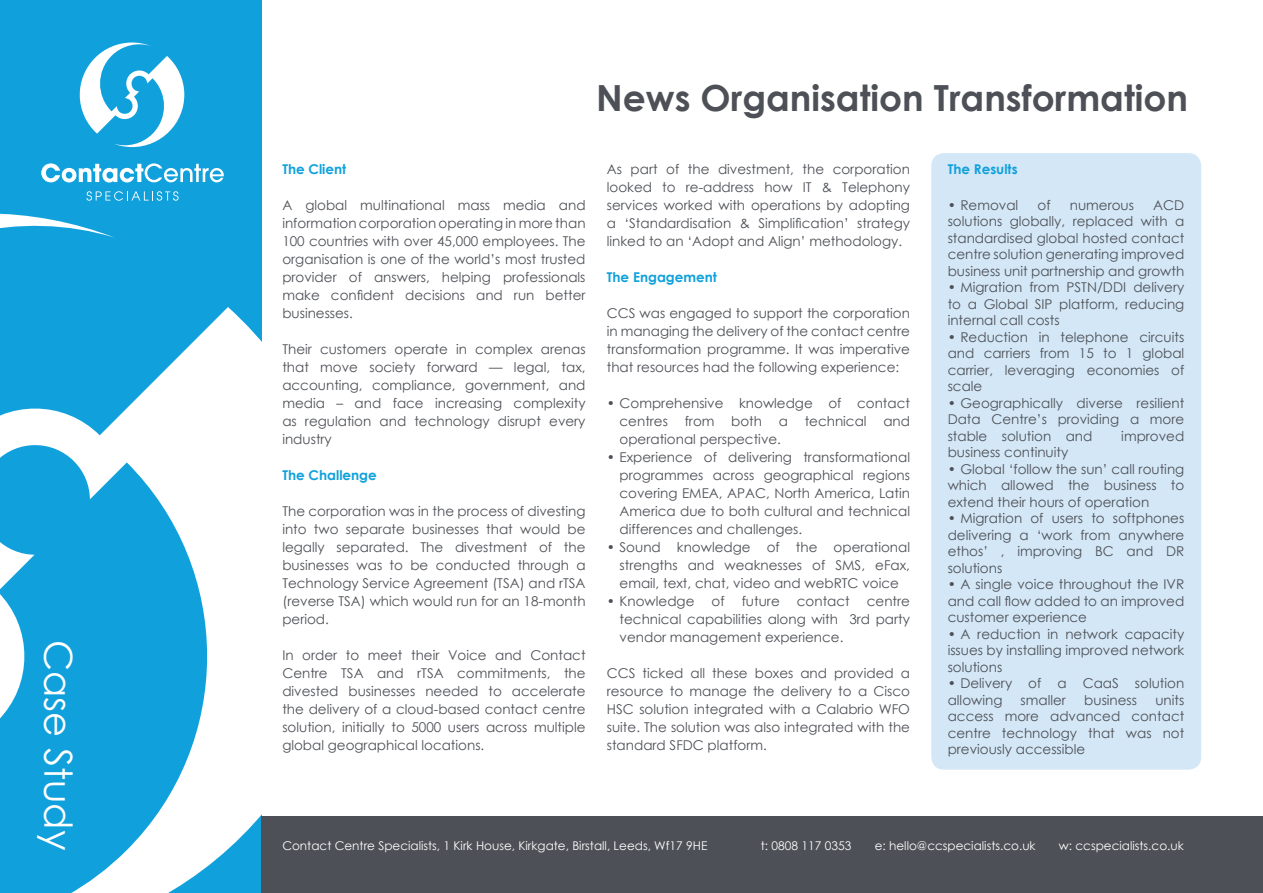
<style>
.page{position:relative;width:1263px;height:893px;background:#fff}
.page>*{position:absolute;margin:0;border:0;box-sizing:border-box;transform-origin:0 0}
.t1{font:38.55px "Century Gothic";color:#fff}
.t2{font:700 36px "Century Gothic";color:#4d5056}
.t3{font:13.5px/18px "Century Gothic";color:#4d5056;text-align:justify}
.t4{font:700 13.5px "Century Gothic";color:#10a1dc}
.t5{font:12px "Century Gothic";color:#fff}
</style>
<div class="page">
<div style="left:931px;top:153px;width:270px;height:617px;background:#d4e7f6;border-radius:13px"></div>
<div style="left:0;top:0;width:261px;height:893px;background:#10a1dc"></div>
<svg style="left:0;top:209px;width:262px;height:684px"></svg>
<div style="left:261px;top:816px;width:1002px;height:77px;background:#4d5056"></div>
<svg style="left:80px;top:42px;width:104px;height:106px"></svg>
<svg style="left:41px;top:163px;width:183px;height:19px"></svg>
<svg style="left:86px;top:191px;width:93px;height:10px"></svg>
<p class="t1" style="left:85px;top:640px;width:212px;rotate:90deg">Case Study</p>
<p class="t2" style="left:596px;top:70px;width:593px">News Organisation Transformation</p>
<p class="t4" style="left:282px;top:159px;width:65px">The Client</p>
<p class="t3" style="left:282px;top:196px;width:305px">A global multinational mass media and information corporation operating in more than 100 countries with over 45,000 employees. The organisation is one of the world’s most trusted provider of answers, helping professionals make confident decisions and run better businesses.</p>
<p class="t3" style="left:282px;top:340px;width:305px">Their customers operate in complex arenas that move society forward — legal, tax, accounting, compliance, government, and media – and face increasing complexity as regulation and technology disrupt every industry</p>
<p class="t4" style="left:282px;top:465px;width:96px">The Challenge</p>
<p class="t3" style="left:282px;top:502px;width:305px">The corporation was in the process of divesting into two separate businesses that would be legally separated. The divestment of the businesses was to be conducted through a Technology Service Agreement (TSA) and rTSA (reverse TSA) which would run for an 18-month period.</p>
<p class="t3" style="left:282px;top:646px;width:305px">In order to meet their Voice and Contact Centre TSA and rTSA commitments, the divested businesses needed to accelerate the delivery of a cloud-based contact centre solution, initially to 5000 users across multiple global geographical locations.</p>
<p class="t3" style="left:607px;top:160px;width:305px">As part of the divestment, the corporation looked to re-address how IT &amp; Telephony services worked with operations by adopting a ‘Standardisation &amp; Simplification’ strategy linked to an ‘Adopt and Align’ methodology.</p>
<p class="t4" style="left:607px;top:267px;width:112px">The Engagement</p>
<p class="t3" style="left:607px;top:304px;width:305px">CCS was engaged to support the corporation in managing the delivery of the contact centre transformation programme. It was imperative that resources had the following experience:</p>
<p class="t3" style="left:620px;top:394px;width:292px;text-indent:-13px">• Comprehensive knowledge of contact centres from both a technical and operational perspective.</p>
<p class="t3" style="left:620px;top:448px;width:292px;text-indent:-13px">• Experience of delivering transformational programmes across geographical regions covering EMEA, APAC, North America, Latin America due to both cultural and technical differences and challenges.</p>
<p class="t3" style="left:620px;top:538px;width:292px;text-indent:-13px">• Sound knowledge of the operational strengths and weaknesses of SMS, eFax, email, text, chat, video and webRTC voice</p>
<p class="t3" style="left:607px;top:592px;width:89px">• Knowledge</p>
<p class="t3" style="left:711px;top:592px;width:15px">of</p>
<p class="t3" style="left:742px;top:592px;width:40px">future</p>
<p class="t3" style="left:797px;top:592px;width:54px">contact</p>
<p class="t3" style="left:620px;top:592px;width:292px;text-indent:247px">centre technical capabilities along with 3rd party vendor management experience.</p>
<p class="t3" style="left:607px;top:664px;width:305px">CCS ticked all these boxes and provided a resource to manage the delivery to a Cisco HSC solution integrated with a Calabrio WFO suite. The solution was also integrated with the standard SFDC platform.</p>
<p class="t4" style="left:948px;top:159px;width:71px">The Results</p>
<p class="t3" style="left:948px;top:196px;width:72px">• Removal</p>
<p class="t3" style="left:1037px;top:196px;width:15px">of</p>
<p class="t3" style="left:1070px;top:196px;width:66px">numerous</p>
<p class="t3" style="left:948px;top:196px;width:238px;line-height:16.5px;text-indent:206px">ACD solutions globally, replaced with a standardised global hosted contact centre solution generating improved business unit partnership and growth</p>
<p class="t3" style="left:948px;top:279px;width:238px;line-height:16.5px">• Migration from PSTN/DDI delivery to a Global SIP platform, reducing internal call costs</p>
<p class="t3" style="left:948px;top:328px;width:238px;line-height:16.5px">• Reduction in telephone circuits and carriers from 15 to 1 global carrier, leveraging economies of scale</p>
<p class="t3" style="left:948px;top:394px;width:238px;line-height:16.5px">• Geographically diverse resilient Data Centre’s providing a more stable solution and</p>
<p class="t3" style="left:1121px;top:427px;width:64px">improved</p>
<p class="t3" style="left:948px;top:443px;width:122px">business continuity</p>
<p class="t3" style="left:948px;top:460px;width:238px;line-height:16.5px">• Global ‘follow the sun’ call routing which allowed the business to extend their hours of operation</p>
<p class="t3" style="left:948px;top:510px;width:238px;line-height:16.5px">• Migration of users to softphones delivering a ‘work from anywhere ethos’ , improving BC and DR solutions</p>
<p class="t3" style="left:948px;top:576px;width:238px;line-height:16.5px">• A single voice throughout the IVR and call flow added to an improved customer experience</p>
<p class="t3" style="left:948px;top:625px;width:238px;line-height:16.5px">• A reduction in network capacity issues by installing improved network solutions</p>
<p class="t3" style="left:948px;top:675px;width:238px;line-height:16.5px">• Delivery of a CaaS solution allowing</p>
<p class="t3" style="left:948px;top:691px;width:238px;line-height:16.5px;text-indent:208px">units access more advanced contact centre technology that was not previously accessible</p>
<p class="t3" style="left:1021px;top:691px;width:47px">smaller</p>
<p class="t3" style="left:1084px;top:691px;width:54px">business</p>
<p class="t5" style="left:282px;top:838px;width:427px">Contact Centre Specialists, 1 Kirk House, Kirkgate, Birstall, Leeds, Wf17 9HE</p>
<p class="t5" style="left:761px;top:838px;width:92px">t: 0808 117 0353</p>
<p class="t5" style="left:875px;top:838px;width:162px">e: hello@ccspecialists.co.uk</p>
<p class="t5" style="left:1059px;top:838px;width:126px">w: ccspecialists.co.uk</p>
</div>
